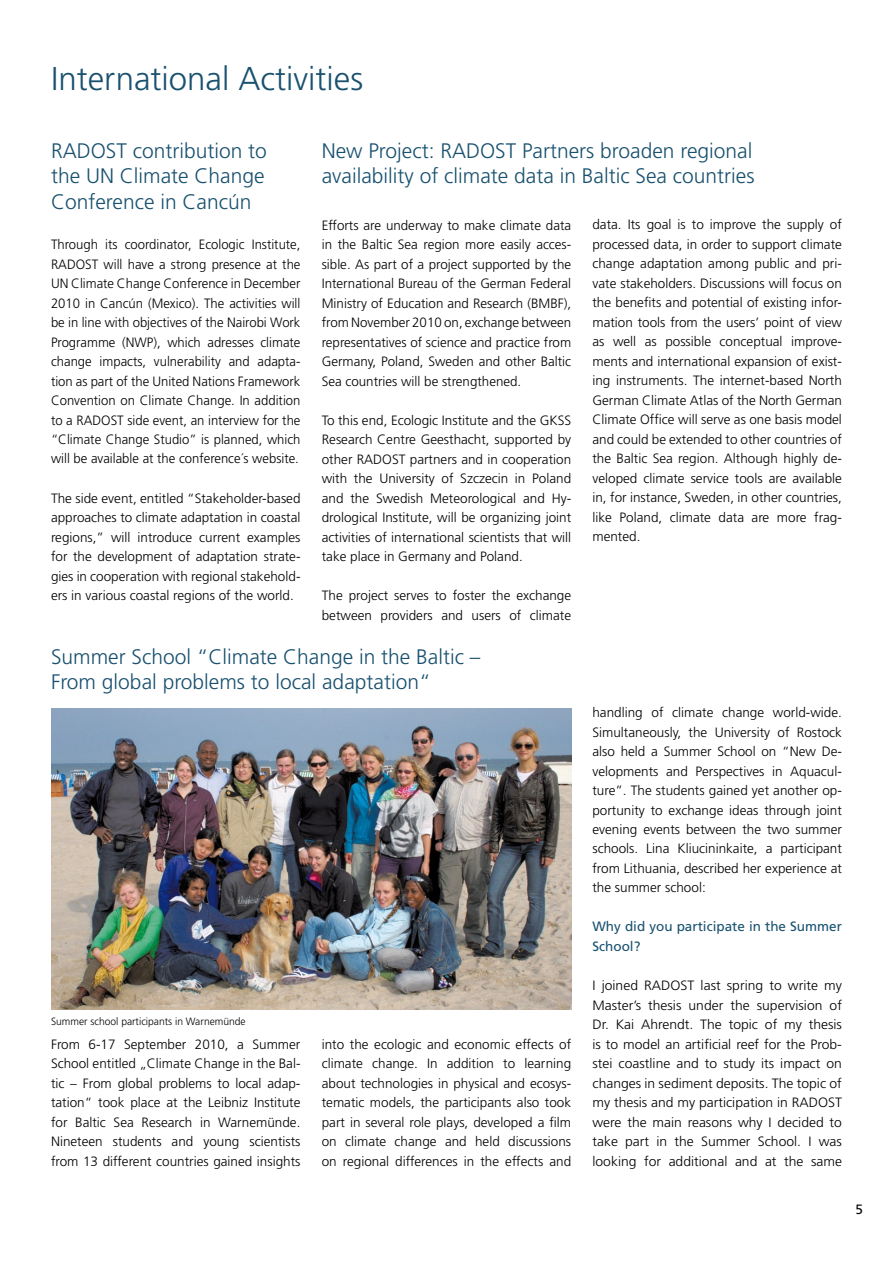
<style>
.page{position:relative;width:893px;height:1263px;background:#fff}
.page>*{position:absolute;margin:0;border:0;box-sizing:border-box;transform-origin:0 0}
.t1{font:300 33px "Frutiger";color:#19516f}
.t2{font:300 21px/25.5px "Frutiger";color:#19516f}
.t3{font:300 13.5px/19.5px "Frutiger";color:#000;text-align:justify}
.t4{font:13.5px/19.5px "Frutiger";color:#19516f}
.t5{font:13.5px "Frutiger";color:#000}
.t6{font:300 10.5px "Frutiger";color:#000}
</style>
<div class="page">
<img style="left:51px;top:708px;width:520px;height:301px">
<h1 class="t1" style="left:51px;top:60px;width:314px">International Activities</h1>
<h2 class="t2" style="left:51px;top:138px;width:217px;text-align:justify">RADOST contribution to the UN Climate Change Conference in Cancún</h2>
<p class="t3" style="left:51px;top:235px;width:251px">Through its coordinator, Ecologic Institute, RADOST will have a strong presence at the UN Climate Change Conference in December 2010 in Cancún (Mexico). The activities will be in line with objectives of the Nairobi Work Programme (NWP), which adresses climate change impacts, vulnerability and adapta&shy;tion as part of the United Nations Framework Convention on Climate Change. In addition to a RADOST side event, an interview for the “Climate Change Studio” is planned, which will be available at the conference´s website.</p>
<p class="t3" style="left:51px;top:488px;width:251px">The side event, entitled “Stakeholder-based approaches to climate adaptation in coastal regions,” will introduce current examples for the development of adaptation strate&shy;gies in cooperation with regional stakehold&shy;ers in various coastal regions of the world.</p>
<h2 class="t2" style="left:322px;top:138px;width:434px">New Project: RADOST Partners broaden regional availability of climate data in Baltic Sea countries</h2>
<p class="t3" style="left:322px;top:215px;width:251px">Efforts are underway to make climate data in the Baltic Sea region more easily acces&shy;sible. As part of a project supported by the International Bureau of the German Federal Ministry of Education and Research (BMBF), from November 2010 on, exchange between representatives of science and practice from Germany, Poland, Sweden and other Baltic Sea countries will be strengthened.</p>
<p class="t3" style="left:322px;top:410px;width:251px">To this end, Ecologic Institute and the GKSS Research Centre Geesthacht, supported by other RADOST partners and in cooperation with the University of Szczecin in Poland and the Swedish Meteorological and Hy&shy;drological Institute, will be organizing joint activities of international scientists that will take place in Germany and Poland.</p>
<p class="t3" style="left:322px;top:586px;width:251px">The project serves to foster the exchange between providers and users of climate</p>
<p class="t3" style="left:592px;top:215px;width:251px">data. Its goal is to improve the supply of processed data, in order to support climate change adaptation among public and pri&shy;vate stakeholders. Discussions will focus on the benefits and potential of existing infor&shy;mation tools from the users’ point of view as well as possible conceptual improve&shy;ments and international expansion of exist&shy;ing instruments. The internet-based North German Climate Atlas of the North German Climate Office will serve as one basis model and could be extended to other countries of the Baltic Sea region. Although highly de&shy;veloped climate service tools are available in, for instance, Sweden, in other countries, like Poland, climate data are more frag&shy;mented.</p>
<h2 class="t2" style="left:51px;top:643px;width:431px">Summer School “Climate Change in the Baltic –<br>From global problems to local adaptation“</h2>
<p class="t6" style="left:51px;top:1015px;width:196px">Summer school participants in Warnemünde</p>
<p class="t3" style="left:51px;top:1034px;width:251px">From 6-17 September 2010, a Summer School entitled „Climate Change in the Bal&shy;tic – From global problems to local adap&shy;tation“ took place at the Leibniz Institute for Baltic Sea Research in Warnemünde.<br>Nineteen students and young scientists from 13 different countries gained insights</p>
<p class="t3" style="left:322px;top:1034px;width:251px">into the ecologic and economic effects of climate change. In addition to learning about technologies in physical and ecosys&shy;tematic models, the participants also took part in several role plays, developed a film on climate change and held discussions on regional differences in the effects and</p>
<p class="t3" style="left:592px;top:702px;width:251px">handling of climate change world-wide.<br>Simultaneously, the University of Rostock also held a Summer School on “New De&shy;velopments and Perspectives in Aquacul&shy;ture”. The students gained yet another op&shy;portunity to exchange ideas through joint evening events between the two summer schools. Lina Kliucininkaite, a participant from Lithuania, described her experience at the summer school:</p>
<p class="t4" style="left:592px;top:917px;width:251px">Why did you participate in the Summer<br>School?</p>
<p class="t3" style="left:592px;top:976px;width:251px">I joined RADOST last spring to write my Master’s thesis under the supervision of Dr. Kai Ahrendt. The topic of my thesis is to model an artificial reef for the Prob&shy;stei coastline and to study its impact on changes in sediment deposits. The topic of my thesis and my participation in RADOST were the main reasons why I decided to take part in the Summer School. I was looking for additional and at the same</p>
<p class="t5" style="left:855px;top:1201px;width:9px">5</p>
</div>
